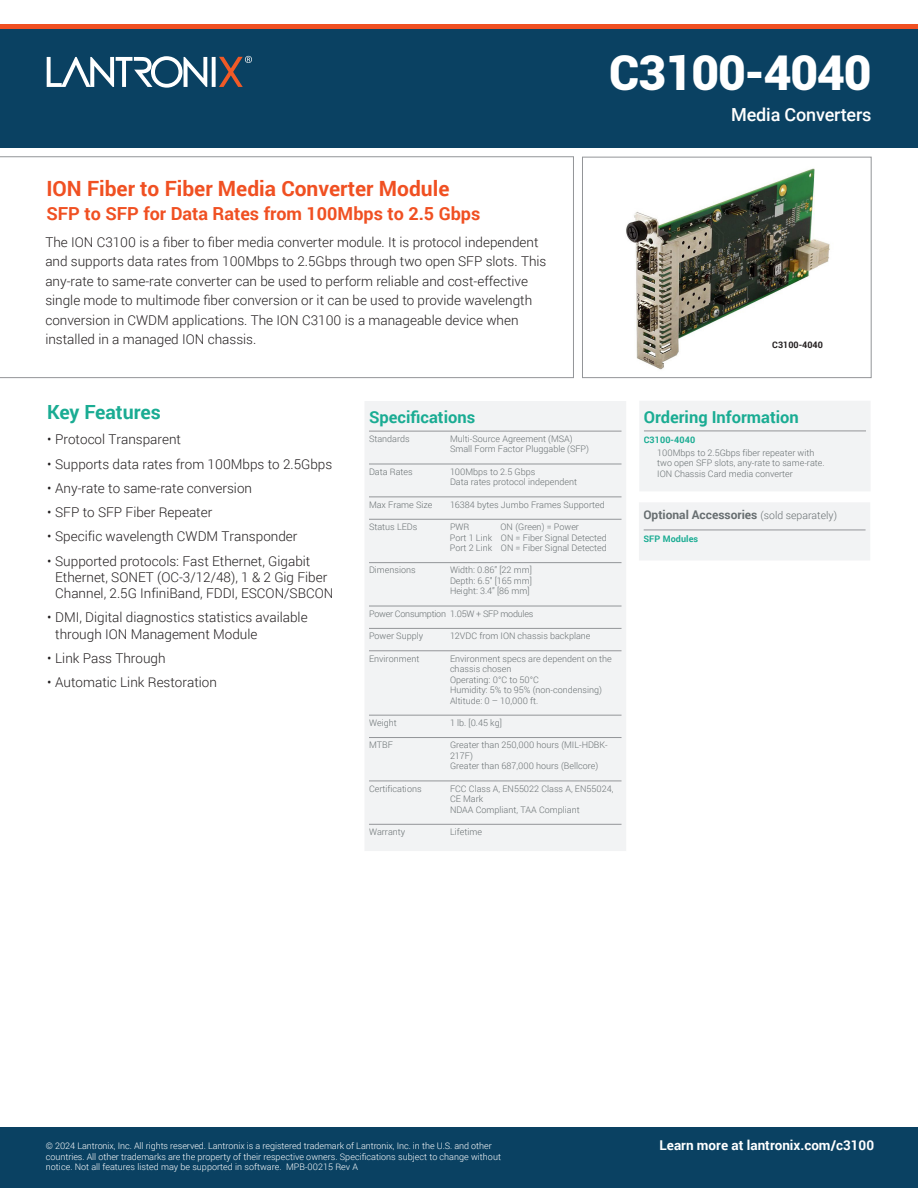
<style>
.page{position:relative;width:918px;height:1188px;background:#fff}
.page>*{position:absolute;margin:0;border:0;box-sizing:border-box;transform-origin:0 0}
._1__LAN_HL_32_a___1_23_23{font:900 48px "Roboto";letter-spacing:-.025em;color:#fff}
._2__LAN_Sub1_14_a___1_13_23{font:700 21px "Roboto";color:#f05022}
._2__LAN_Sub2_13_a___1_23_23{font:700 19.5px "Roboto";color:#1aac93}
._2__LAN_Sub1_14_a___1_13_23-2{font:700 18px "Roboto";color:#f05022}
._1__LAN_HL_32_a___1_23_23-2{font:500 18px "Roboto";letter-spacing:-.01em;color:#fff}
._2__LAN_Sub2_13_a___1_23_23-2{font:700 16.5px "Roboto";color:#1aac93}
._3a__copy_9_13___1_23_23{font:300 13.5px/19.5px "Roboto";color:#231f20}
._2__LAN_Sub2_13_a___1_23_23-3{font:700 13.5px "Roboto";color:#fff}
._3a__copy_9_13___1_23_23-2{font:700 12px "Roboto";color:#686f71}
._4__Specs_Body_6_7__1222__B{font:300 9px/10.5px "Roboto";color:#686f71}
._7__Footer_6_7___1_23_23{font:300 9px/10.5px "Roboto";letter-spacing:-.005em;color:#fff}
._5b__SKU_copy_6_7__123__C{font:300 9px "Roboto";color:#686f71}
._4__Specs_Body_6_7__1222__B-2{font:300 9px "Roboto";letter-spacing:-.025em;color:#686f71}
._5a__SKU_Title_6_8__123__C{font:700 9px "Roboto";letter-spacing:.01em;color:#1aac93}
._3a__copy_9_13___1_23_23-3{font:700 9px "Roboto";color:#231f20}
.s1{font-weight:300;font-size:10.5px}
</style>
<div class="page">
<svg style="left:0;top:156px;width:574px;height:222px"></svg>
<div style="left:582px;top:157px;width:290px;height:221px;border:1px solid #939598"></div>
<img style="left:626px;top:168px;width:204px;height:202px">
<div style="left:0;top:24px;width:918px;height:119px;background:#f05022"></div>
<div style="left:0;top:29px;width:918px;height:119px;background:#0a4162"></div>
<div style="left:0;top:1128px;width:918px;height:60px;background:#0a4162"></div>
<svg style="left:47px;top:56px;width:205px;height:32px"></svg>
<div style="left:641px;top:505px;width:227px;height:53px;background:#f2f3f4"></div>
<hr style="left:643px;top:530px;width:223px;height:1px;background:#939598">
<div style="left:639px;top:502px;width:231px;height:59px;border:4px solid #f2f3f4"></div>
<div style="left:642px;top:403px;width:226px;height:86px;background:#f2f3f4"></div>
<hr style="left:644px;top:431px;width:222px;height:1px;background:#939598">
<div style="left:639px;top:401px;width:232px;height:90px;border:4px solid #f2f3f4"></div>
<div style="left:367px;top:403px;width:257px;height:446px;background:#f2f3f4"></div>
<hr style="left:369px;top:431px;width:253px;height:1px;background:#939598">
<hr style="left:369px;top:464px;width:253px;height:1px;background:#939598">
<hr style="left:369px;top:497px;width:253px;height:1px;background:#939598">
<hr style="left:369px;top:519px;width:253px;height:1px;background:#939598">
<hr style="left:369px;top:562px;width:253px;height:1px;background:#939598">
<hr style="left:369px;top:606px;width:253px;height:1px;background:#939598">
<hr style="left:369px;top:628px;width:253px;height:1px;background:#939598">
<hr style="left:369px;top:650px;width:253px;height:1px;background:#939598">
<hr style="left:369px;top:715px;width:253px;height:1px;background:#939598">
<hr style="left:369px;top:737px;width:253px;height:1px;background:#939598">
<hr style="left:369px;top:781px;width:253px;height:1px;background:#939598">
<hr style="left:369px;top:824px;width:253px;height:1px;background:#939598">
<div style="left:364px;top:401px;width:262px;height:450px;border:4px solid #f2f3f4"></div>
<p class="_2__LAN_Sub1_14_a___1_13_23" style="left:46px;top:174px;width:405px">ION Fiber to Fiber Media Converter Module</p>
<p class="_2__LAN_Sub1_14_a___1_13_23-2" style="left:46px;top:201px;width:435px">SFP to SFP for Data Rates from 100Mbps to 2.5 Gbps</p>
<p class="_3a__copy_9_13___1_23_23" style="left:45px;top:232px;width:503px">The ION C3100 is a fiber to fiber media converter module. It is protocol independent and supports data rates from 100Mbps to 2.5Gbps through two open SFP slots. This any-rate to same-rate converter can be used to perform reliable and cost-effective single mode to multimode fiber conversion or it can be used to provide wavelength conversion in CWDM applications. The ION C3100 is a manageable device when installed in a managed ION chassis.</p>
<p class="_1__LAN_HL_32_a___1_23_23" style="left:609px;top:39px;width:264px">C3100-4040</p>
<p class="_1__LAN_HL_32_a___1_23_23-2" style="left:731px;top:102px;width:142px">Media Converters</p>
<p class="_3a__copy_9_13___1_23_23-3" style="left:772px;top:338px;width:52px">C3100-4040</p>
<p class="_2__LAN_Sub2_13_a___1_23_23" style="left:47px;top:399px;width:115px">Key Features</p>
<p class="_3a__copy_9_13___1_23_23" style="left:47px;top:429px;width:135px">• Protocol Transparent</p>
<p class="_3a__copy_9_13___1_23_23" style="left:47px;top:454px;width:287px">• Supports data rates from 100Mbps to 2.5Gbps</p>
<p class="_3a__copy_9_13___1_23_23" style="left:47px;top:478px;width:206px">• Any-rate to same-rate conversion</p>
<p class="_3a__copy_9_13___1_23_23" style="left:47px;top:502px;width:167px">• SFP to SFP Fiber Repeater</p>
<p class="_3a__copy_9_13___1_23_23" style="left:47px;top:526px;width:252px">• Specific wavelength CWDM Transponder</p>
<p class="_3a__copy_9_13___1_23_23" style="left:55px;top:552px;width:280px;line-height:16.2px;text-indent:-8px">• Supported protocols: Fast Ethernet, Gigabit<br>Ethernet, SONET (OC-3/12/48), 1 &amp; 2 Gig Fiber<br>Channel, 2.5G InfiniBand, FDDI, ESCON/SBCON</p>
<p class="_3a__copy_9_13___1_23_23" style="left:55px;top:609px;width:254px;line-height:16.2px;text-indent:-8px">• DMI, Digital diagnostics statistics available through ION Management Module</p>
<p class="_3a__copy_9_13___1_23_23" style="left:47px;top:648px;width:120px">• Link Pass Through</p>
<p class="_3a__copy_9_13___1_23_23" style="left:47px;top:672px;width:171px">• Automatic Link Restoration</p>
<p class="_2__LAN_Sub2_13_a___1_23_23-2" style="left:369px;top:405px;width:108px">Specifications</p>
<p class="_4__Specs_Body_6_7__1222__B" style="left:369px;top:433px;width:42px">Standards</p>
<p class="_4__Specs_Body_6_7__1222__B" style="left:450px;top:433px;width:141px">Multi-Source Agreement (MSA)<br>Small Form Factor Pluggable (SFP)</p>
<p class="_4__Specs_Body_6_7__1222__B" style="left:369px;top:466px;width:45px">Data Rates</p>
<p class="_4__Specs_Body_6_7__1222__B" style="left:450px;top:466px;width:129px">100Mbps to 2.5 Gbps<br>Data rates protocol independent</p>
<p class="_4__Specs_Body_6_7__1222__B" style="left:369px;top:499px;width:65px">Max Frame Size</p>
<p class="_4__Specs_Body_6_7__1222__B" style="left:450px;top:499px;width:156px">16384 bytes Jumbo Frames Supported</p>
<p class="_4__Specs_Body_6_7__1222__B" style="left:369px;top:521px;width:50px">Status LEDs</p>
<p class="_4__Specs_Body_6_7__1222__B" style="left:450px;top:521px;width:21px">PWR</p>
<p class="_4__Specs_Body_6_7__1222__B" style="left:450px;top:521px;width:158px;text-indent:50px">ON (Green) = Power<br>Port 1 Link ON = Fiber Signal Detected<br>Port 2 Link ON = Fiber Signal Detected</p>
<p class="_4__Specs_Body_6_7__1222__B" style="left:369px;top:565px;width:48px">Dimensions</p>
<p class="_4__Specs_Body_6_7__1222__B" style="left:450px;top:565px;width:84px;text-align:justify">Width: 0.86” [22 mm] Depth: 6.5” [165 mm] Height: 3.4” [86 mm]</p>
<p class="_4__Specs_Body_6_7__1222__B-2" style="left:369px;top:607px;width:166px">Power Consumption 1.05W + SFP modules</p>
<p class="_4__Specs_Body_6_7__1222__B" style="left:369px;top:631px;width:56px">Power Supply</p>
<p class="_4__Specs_Body_6_7__1222__B" style="left:450px;top:631px;width:142px">12VDC from ION chassis backplane</p>
<p class="_4__Specs_Body_6_7__1222__B" style="left:369px;top:653px;width:52px">Environment</p>
<p class="_4__Specs_Body_6_7__1222__B" style="left:450px;top:653px;width:163px">Environment specs are dependent on the chassis chosen<br>Operating: 0°C to 50°C<br>Humidity: 5% to 95% (non-condensing)<br>Altitude: 0 – 10,000 ft.</p>
<p class="_4__Specs_Body_6_7__1222__B" style="left:369px;top:717px;width:29px">Weight</p>
<p class="_4__Specs_Body_6_7__1222__B" style="left:450px;top:717px;width:53px">1 lb. [0.45 kg]</p>
<p class="_4__Specs_Body_6_7__1222__B" style="left:369px;top:740px;width:25px">MTBF</p>
<p class="_4__Specs_Body_6_7__1222__B" style="left:450px;top:740px;width:159px">Greater than 250,000 hours (MIL-HDBK-<br>217F)<br>Greater than 687,000 hours (Bellcore)</p>
<p class="_4__Specs_Body_6_7__1222__B" style="left:369px;top:783px;width:54px">Certifications</p>
<p class="_4__Specs_Body_6_7__1222__B" style="left:450px;top:783px;width:165px">FCC Class A, EN55022 Class A, EN55024,<br>CE Mark<br>NDAA Compliant, TAA Compliant</p>
<p class="_4__Specs_Body_6_7__1222__B" style="left:369px;top:826px;width:38px">Warranty</p>
<p class="_4__Specs_Body_6_7__1222__B" style="left:450px;top:826px;width:34px">Lifetime</p>
<p class="_2__LAN_Sub2_13_a___1_23_23-2" style="left:644px;top:405px;width:157px">Ordering Information</p>
<p class="_5a__SKU_Title_6_8__123__C" style="left:644px;top:434px;width:53px">C3100-4040</p>
<p class="_5b__SKU_copy_6_7__123__C" style="left:657px;top:446px;width:159px">100Mbps to 2.5Gbps fiber repeater with</p>
<p class="_5b__SKU_copy_6_7__123__C" style="left:657px;top:457px;width:169px">two open SFP slots, any-rate to same-rate.</p>
<p class="_5b__SKU_copy_6_7__123__C" style="left:657px;top:467px;width:137px">ION Chassis Card media converter</p>
<p class="_3a__copy_9_13___1_23_23-2" style="left:643px;top:507px;width:195px">Optional Accessories <span class="s1">(sold separately)</span></p>
<p class="_5a__SKU_Title_6_8__123__C" style="left:643px;top:533px;width:56px">SFP Modules</p>
<p class="_7__Footer_6_7___1_23_23" style="left:46px;top:1140px;width:457px">© 2024 Lantronix, Inc. All rights reserved. Lantronix is a registered trademark of Lantronix, Inc. in the U.S. and other countries. All other trademarks are the property of their respective owners. Specifications subject to change without notice. Not all features listed may be supported in software. MPB-00215 Rev A</p>
<p class="_2__LAN_Sub2_13_a___1_23_23-3" style="left:660px;top:1136px;width:216px">Learn more at lantronix.com/c3100</p>
</div>
